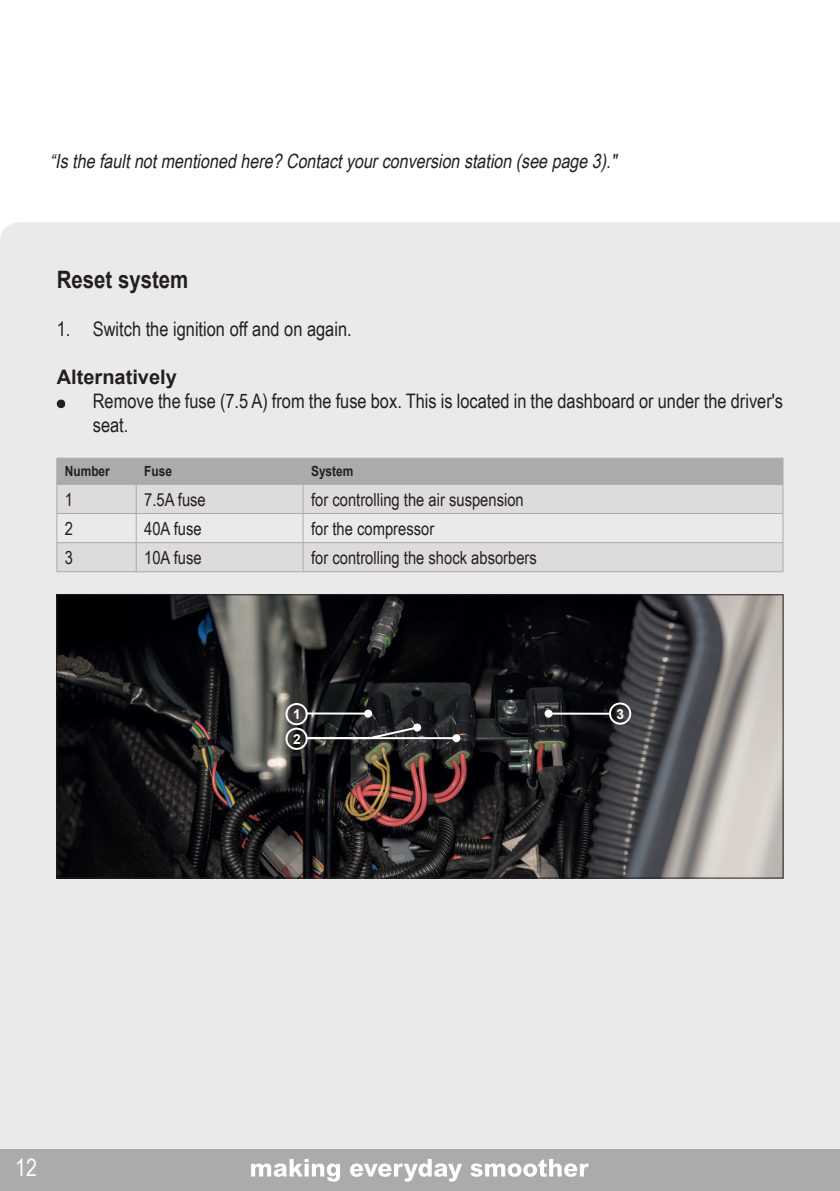
<style>
.page{position:relative;width:840px;height:1191px;background:#fff}
.page>*{position:absolute;margin:0;border:0;box-sizing:border-box;transform-origin:0 0}
.Paragraaf{font:700 24px "Arial";color:#231f20;scale:.85 1}
.t1{font:24px "Arial Narrow";color:#fff}
.Platte_tekst_-_opsom{font:20px/24px "Arial Narrow";color:#231f20}
.Subparagraaf{font:700 20px "Arial";color:#231f20}
.Tip{font:italic 19.6px "Arial Narrow";color:#231f20}
.Tabel_-_inhoud_9pt{font:18px "Arial Narrow";color:#231f20}
.Tabel_-_kop_9pt{font:700 14px "Arial";color:#231f20;scale:.85 1}
.t2{font:700 13.8px "Arial";color:#fff}
</style>
<div class="page">
<div style="left:0;top:222px;width:839px;height:927px;background:#ebeaea"></div>
<div style="left:0;top:1149px;width:839px;height:42px;background:#aaabaa"></div>
<svg style="left:251px;top:1159px;width:337px;height:22px"></svg>
<svg style="left:57px;top:399px;width:9px;height:9px"></svg>
<img style="left:59px;top:596px;width:721px;height:280px">
<svg style="left:607px;top:701px;width:25px;height:24px"></svg>
<hr style="left:548px;top:712px;width:62px;height:2px;background:#fff">
<svg style="left:543px;top:709px;width:10px;height:9px"></svg>
<svg style="left:284px;top:701px;width:137px;height:50px;background:#373838"></svg>
<hr style="left:305px;top:737px;width:151px;height:2px;background:#fff">
<svg style="left:451px;top:733px;width:9px;height:9px"></svg>
<hr style="left:57px;top:571px;width:79px;height:1px;background:#aaabaa">
<hr style="left:136px;top:571px;width:167px;height:1px;background:#aaabaa">
<hr style="left:303px;top:571px;width:479px;height:1px;background:#aaabaa">
<svg style="left:56px;top:458px;width:727px;height:113px;background:#d3d2d1"></svg>
<p class="Tip" style="left:50px;top:147px;width:572px">“Isthefaultnotmentionedhere?Contactyourconversionstation(seepage3)."</p>
<p class="Paragraaf" style="left:57px;top:263px;width:156px">Reset system</p>
<p class="Platte_tekst_-_opsom" style="left:57px;top:316px;width:296px">1. Switch the ignition off and on again.</p>
<p class="Subparagraaf" style="left:57px;top:363px;width:122px">Alternatively</p>
<p class="Platte_tekst_-_opsom" style="left:93px;top:388px;width:691px">Remove the fuse (7.5 A) from the fuse box. This is located in the dashboard or under the driver's seat.</p>
<p class="Tabel_-_kop_9pt" style="left:65px;top:461px;width:54px">Number</p>
<p class="Tabel_-_kop_9pt" style="left:144px;top:461px;width:34px">Fuse</p>
<p class="Tabel_-_kop_9pt" style="left:311px;top:461px;width:51px">System</p>
<p class="Tabel_-_inhoud_9pt" style="left:65px;top:486px;width:10px">1</p>
<p class="Tabel_-_inhoud_9pt" style="left:144px;top:486px;width:63px">7.5A fuse</p>
<p class="Tabel_-_inhoud_9pt" style="left:311px;top:486px;width:214px">for controlling the air suspension</p>
<p class="Tabel_-_inhoud_9pt" style="left:65px;top:515px;width:10px">2</p>
<p class="Tabel_-_inhoud_9pt" style="left:144px;top:515px;width:59px">40A fuse</p>
<p class="Tabel_-_inhoud_9pt" style="left:311px;top:515px;width:125px">for the compressor</p>
<p class="Tabel_-_inhoud_9pt" style="left:65px;top:544px;width:10px">3</p>
<p class="Tabel_-_inhoud_9pt" style="left:144px;top:544px;width:59px">10A fuse</p>
<p class="Tabel_-_inhoud_9pt" style="left:311px;top:544px;width:227px">for controlling the shock absorbers</p>
<p class="t2" style="left:293px;top:704px;width:9px">1</p>
<p class="t2" style="left:616px;top:704px;width:9px">3</p>
<p class="t2" style="left:293px;top:729px;width:9px">2</p>
<p class="t1" style="left:15px;top:1150px;width:23px">12</p>
</div>
